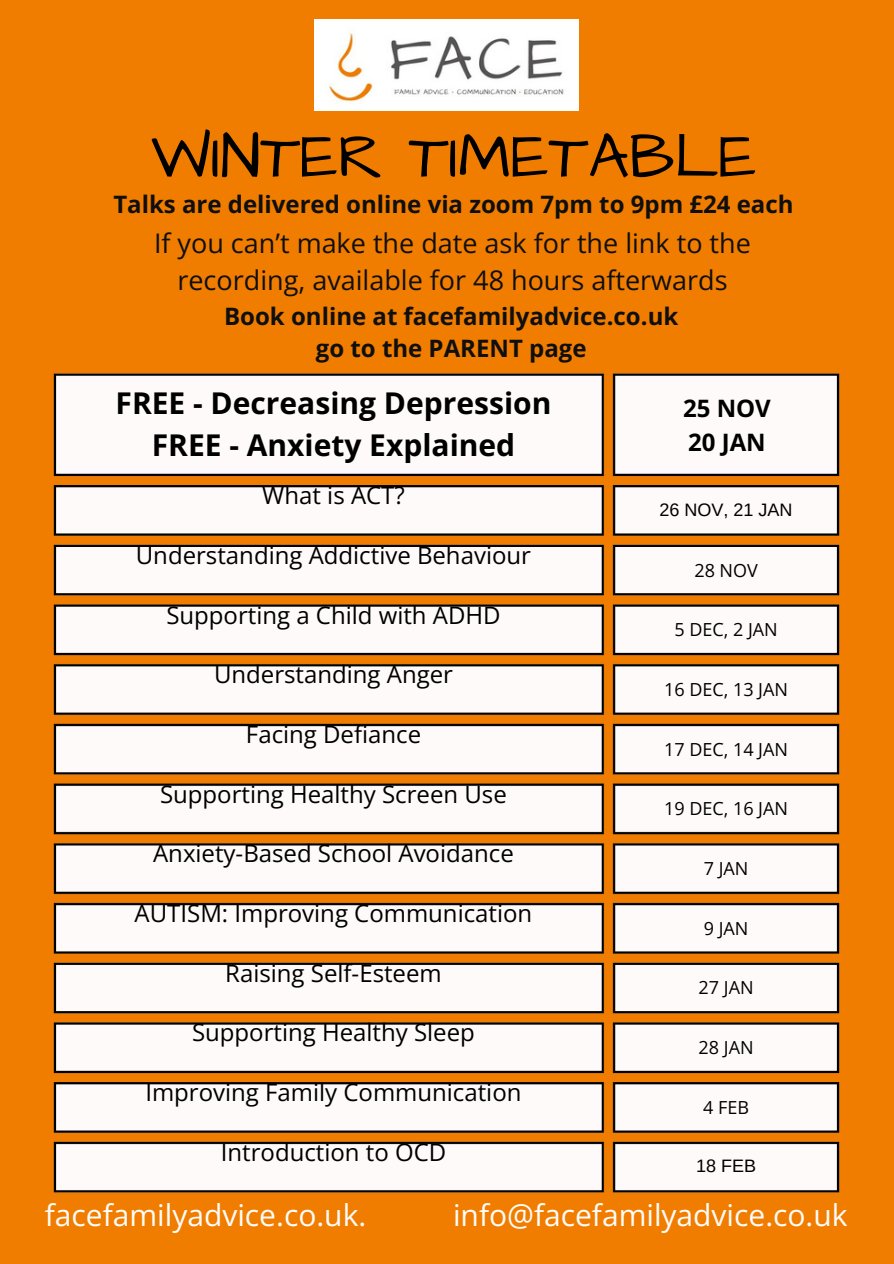
<style>
.page{position:relative;width:894px;height:1264px;background:#fff}
.page>*{position:absolute;margin:0;border:0;box-sizing:border-box;transform-origin:0 0}
.t1{font:63.75px "Architects Daughter";color:#000}
.t2{font:30px "Open Sans";color:#fffdfc}
.t3{font:700 30px/41.7px "Open Sans";color:#000;text-align:center}
.t4{font:27px/37.2px "Open Sans";color:#100f0f;text-align:center}
.t5{font:24px "Open Sans";color:#000}
.t6{font:700 24px/32.7px "Open Sans";color:#100f0f;text-align:center}
.t7{font:700 24px/34.8px "Open Sans";color:#000}
.t8{font:18px "Open Sans";color:#000}
.t9{font:18px "Arimo";color:#000}
</style>
<div class="page">
<div style="left:0;top:0;width:893px;height:1263px;background:#f07d00"></div>
<img style="left:53px;top:373px;width:787px;height:820px">
<img style="left:314px;top:19px;width:265px;height:91px">
<p class="t1" style="left:151px;top:114px;width:606px">WINTER TIMETABLE</p>
<p class="t6" style="left:113px;top:187px;width:681px">Talks are delivered online via zoom 7pm to 9pm £24 each</p>
<p class="t4" style="left:154px;top:224px;width:598px">If you can’t make the date ask for the link to the recording, available for 48 hours afterwards</p>
<h3 class="t6" style="left:224px;top:299px;width:455px">Book online at facefamilyadvice.co.uk go to the PARENT page</h3>
<p class="t3" style="left:115px;top:382px;width:437px">FREE - Decreasing Depression<br>FREE - Anxiety Explained</p>
<p class="t5" style="left:262px;top:478px;width:144px">What is ACT?</p>
<p class="t5" style="left:136px;top:538px;width:396px">Understanding Addictive Behaviour</p>
<p class="t5" style="left:166px;top:598px;width:335px">Supporting a Child with ADHD</p>
<p class="t5" style="left:214px;top:657px;width:240px">Understanding Anger</p>
<p class="t5" style="left:246px;top:717px;width:177px">Facing Defiance</p>
<p class="t5" style="left:160px;top:777px;width:348px">Supporting Healthy Screen Use</p>
<p class="t5" style="left:153px;top:836px;width:362px">Anxiety-Based School Avoidance</p>
<p class="t5" style="left:134px;top:896px;width:399px">AUTISM: Improving Communication</p>
<p class="t5" style="left:225px;top:955px;width:218px">Raising Self-Esteem</p>
<p class="t5" style="left:192px;top:1015px;width:284px">Supporting Healthy Sleep</p>
<p class="t5" style="left:145px;top:1075px;width:377px">Improving Family Communication</p>
<p class="t5" style="left:221px;top:1134px;width:227px">Introduction to OCD</p>
<p class="t7" style="left:683px;top:390px;width:89px">25 NOV<br>20 JAN</p>
<h2 class="t9" style="left:659px;top:499px;width:134px">26 NOV, 21 JAN</h2>
<p class="t8" style="left:694px;top:557px;width:65px">28 NOV</p>
<p class="t8" style="left:674px;top:617px;width:105px">5 DEC, 2 JAN</p>
<p class="t8" style="left:664px;top:676px;width:125px">16 DEC, 13 JAN</p>
<p class="t8" style="left:664px;top:736px;width:125px">17 DEC, 14 JAN</p>
<p class="t8" style="left:664px;top:796px;width:125px">19 DEC, 16 JAN</p>
<p class="t8" style="left:703px;top:855px;width:46px">7 JAN</p>
<p class="t8" style="left:703px;top:915px;width:46px">9 JAN</p>
<p class="t8" style="left:698px;top:975px;width:56px">27 JAN</p>
<p class="t8" style="left:698px;top:1034px;width:56px">28 JAN</p>
<p class="t8" style="left:703px;top:1094px;width:47px">4 FEB</p>
<h4 class="t9" style="left:696px;top:1155px;width:61px">18 FEB</h4>
<h4 class="t2" style="left:45px;top:1194px;width:323px">facefamilyadvice.co.uk.</h4>
<h1 class="t2" style="left:453px;top:1194px;width:396px">info@facefamilyadvice.co.uk</h1>
</div>
